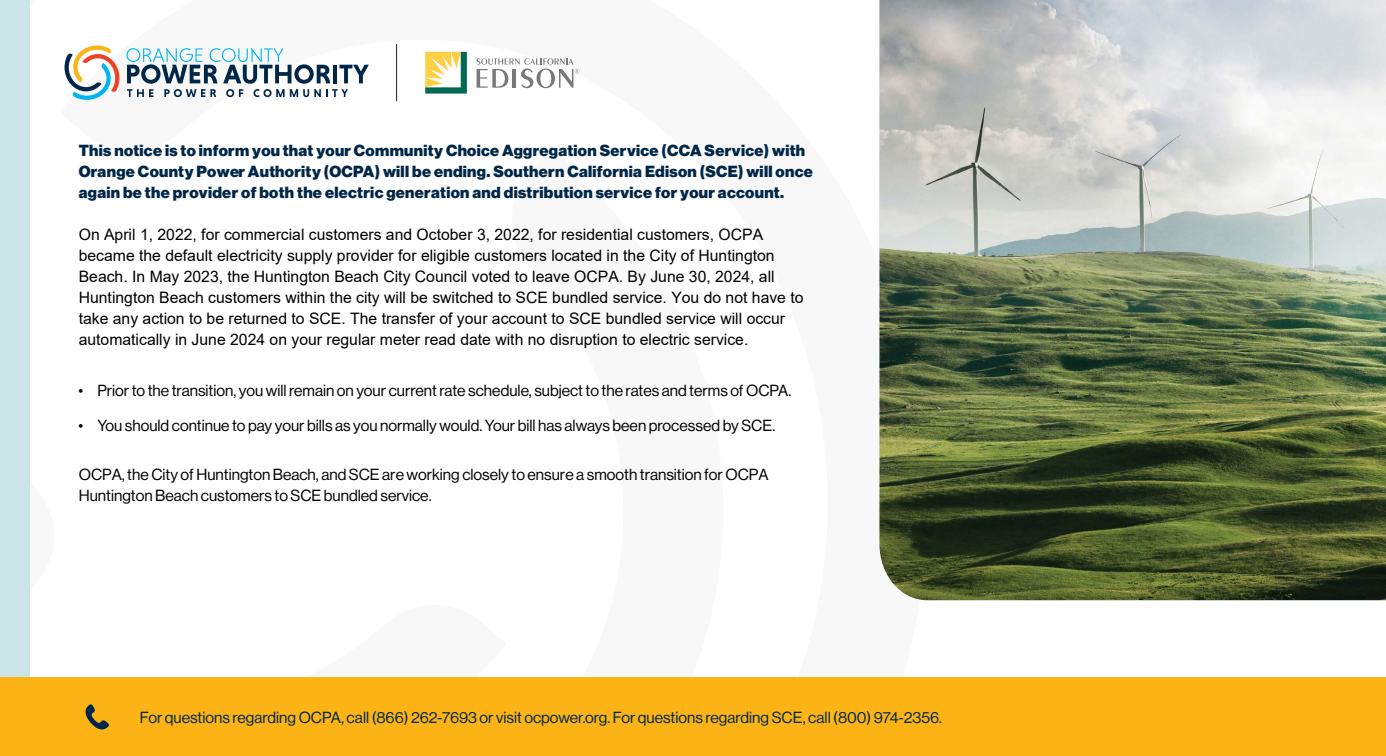
<style>
.page{position:relative;width:1386px;height:756px;background:#fff}
.page>*{position:absolute;margin:0;border:0;box-sizing:border-box;transform-origin:0 0}
.t1{font:15.75px/21px "Arial";color:#000}
.t2{font:15.75px/21px "N Haas Grotesk DS Pro 55 Rg";color:#000}
.t3{font:15.75px/21px "N Haas Grotesk DS Pro 95 Blk";letter-spacing:.02em;color:#002748}
.t4{font:15.75px "N Haas Grotesk DS Pro 55 Rg";color:#002748}
</style>
<div class="page">
<div style="left:0;top:0;width:29px;height:756px;background:#cbe4e8"></div>
<div style="left:0;top:678px;width:1386px;height:78px;background:#fcb316"></div>
<svg style="left:85px;top:704px;width:24px;height:26px"></svg>
<img style="left:879px;top:0;width:507px;height:600px">
<svg style="left:65px;top:46px;width:54px;height:54px"></svg>
<svg style="left:126px;top:48px;width:243px;height:49px"></svg>
<svg style="left:425px;top:52px;width:42px;height:42px"></svg>
<svg style="left:477px;top:58px;width:102px;height:30px"></svg>
<hr style="left:396px;top:44px;width:1px;height:57px;background:#002748">
<p class="t3" style="left:79px;top:140px;width:736px">This notice is to inform you that your Community Choice Aggregation Service (CCA Service) with<br>Orange County Power Authority (OCPA) will be ending. Southern California Edison (SCE) will once again be the provider of both the electric generation and distribution service for your account.</p>
<p class="t1" style="left:79px;top:224px;width:726px">On April 1, 2022, for commercial customers and October 3, 2022, for residential customers, OCPA became the default electricity supply provider for eligible customers located in the City of Huntington Beach. In May 2023, the Huntington Beach City Council voted to leave OCPA. By June 30, 2024, all Huntington Beach customers within the city will be switched to SCE bundled service. You do not have to take any action to be returned to SCE. The transfer of your account to SCE bundled service will occur automatically in June 2024 on your regular meter read date with no disruption to electric service.</p>
<p class="t2" style="left:78px;top:380px;width:715px">• Prior to the transition, you will remain on your current rate schedule, subject to the rates and terms of OCPA.</p>
<p class="t2" style="left:78px;top:415px;width:698px">• You should continue to pay your bills as you normally would. Your bill has always been processed by SCE.</p>
<p class="t2" style="left:79px;top:464px;width:691px">OCPA, the City of Huntington Beach, and SCE are working closely to ensure a smooth transition for OCPA<br>Huntington Beach customers to SCE bundled service.</p>
<p class="t4" style="left:140px;top:708px;width:804px">For questions regarding OCPA, call (866) 262-7693 or visit ocpower.org. For questions regarding SCE, call (800) 974-2356.</p>
</div>
